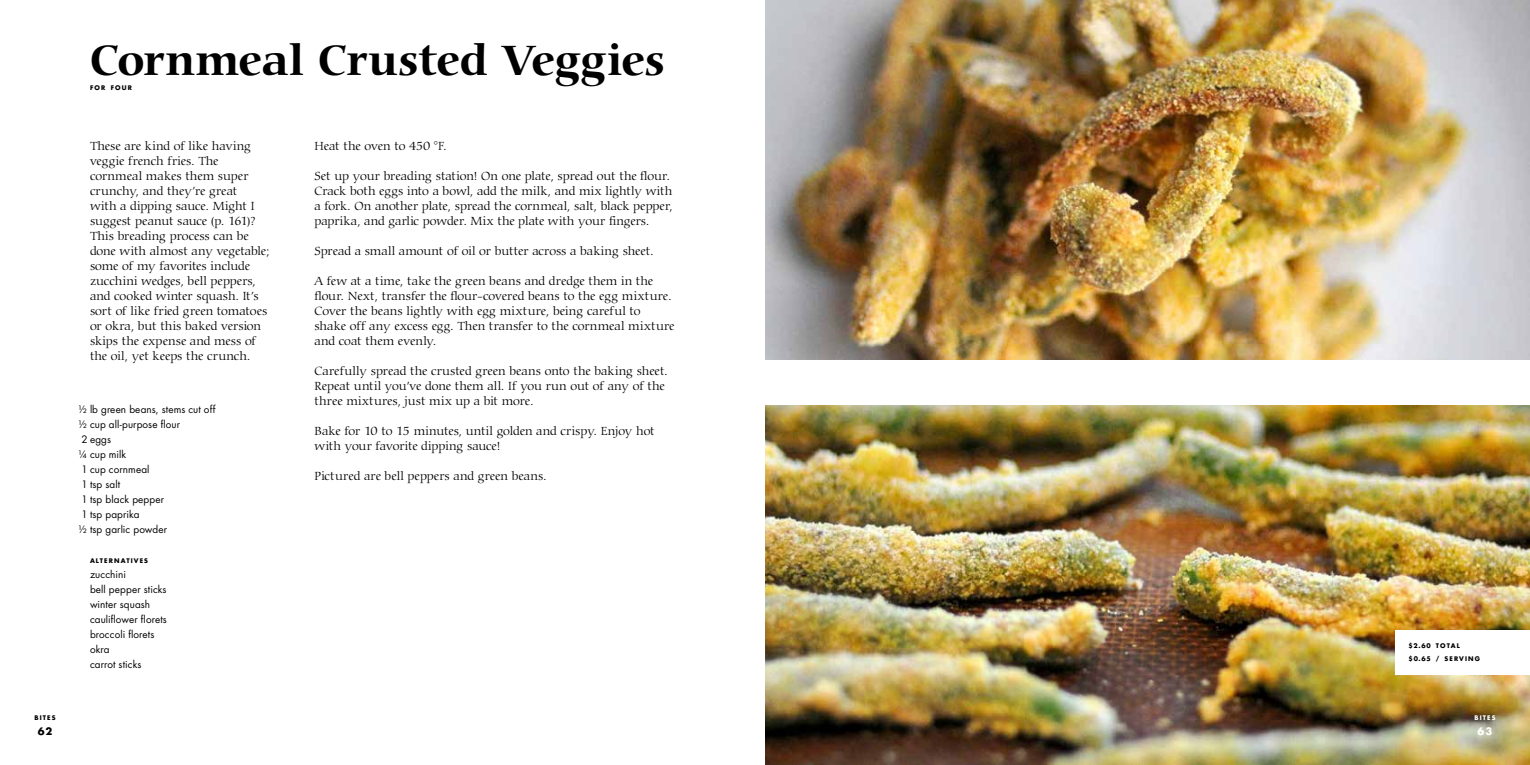
<style>
.page{position:relative;width:1530px;height:765px;background:#fff}
.page>*{position:absolute;margin:0;border:0;box-sizing:border-box;transform-origin:0 0}
.t1{font:700 45px "Carmina BT";letter-spacing:-.015em;color:#000}
.t2{font:300 12.5px/15px "Carmina BT";color:#000}
.t3{font:10px/15px "Futura";letter-spacing:.01em;color:#000}
.t4{font:10px "Futura Bold SC620";color:#fff}
.t5{font:10px "Futura Bold SC620";color:#000}
.t6{font:6.25px/13.1px "Futura Bold SC620";letter-spacing:.175em;color:#000}
.t7{font:6.25px "Futura Bold SC620";letter-spacing:.175em;color:#fff}
</style>
<div class="page">
<img style="left:765px;top:405px;width:765px;height:360px">
<img style="left:765px;top:0;width:765px;height:360px">
<div style="left:1395px;top:630px;width:135px;height:45px;background:#fff"></div>
<p class="t6" style="left:34px;top:711px;width:23px">BITES</p>
<p class="t5" style="left:38px;top:725px;width:16px">62</p>
<h1 class="t1" style="left:90px;top:34px;width:576px">Cornmeal Crusted Veggies</h1>
<p class="t6" style="left:90px;top:81px;width:43px">FOR FOUR</p>
<p class="t2" style="left:90px;top:139px;width:181px">These are kind of like having veggie french fries. The cornmeal makes them super crunchy, and they’re great<br>with a dipping sauce. Might I suggest peanut sauce (p. 161)?<br>This breading process can be done with almost any vegetable; some of my favorites include zucchini wedges, bell peppers, and cooked winter squash. It’s sort of like fried green tomatoes or okra, but this baked version skips the expense and mess of the oil, yet keeps the crunch.</p>
<p class="t3" style="left:78px;top:402px;width:139px">½ lb green beans, stems cut off</p>
<p class="t3" style="left:78px;top:417px;width:103px">½ cup all-purpose flour</p>
<p class="t3" style="left:81px;top:432px;width:31px">2 eggs</p>
<p class="t3" style="left:78px;top:447px;width:49px">¼ cup milk</p>
<p class="t3" style="left:81px;top:462px;width:70px">1 cup cornmeal</p>
<p class="t3" style="left:81px;top:477px;width:40px">1 tsp salt</p>
<p class="t3" style="left:81px;top:492px;width:84px">1 tsp black pepper</p>
<p class="t3" style="left:81px;top:507px;width:60px">1 tsp paprika</p>
<p class="t3" style="left:78px;top:522px;width:90px">½ tsp garlic powder</p>
<p class="t6" style="left:90px;top:554px;width:60px">ALTERNATIVES</p>
<p class="t3" style="left:90px;top:567px;width:78px">zucchini<br>bell pepper sticks winter squash cauliflower florets broccoli florets okra<br>carrot sticks</p>
<p class="t2" style="left:315px;top:139px;width:134px">Heat the oven to 450 °F.</p>
<p class="t2" style="left:315px;top:169px;width:360px">Set up your breading station! On one plate, spread out the flour.<br>Crack both eggs into a bowl, add the milk, and mix lightly with a fork. On another plate, spread the cornmeal, salt, black pepper, paprika, and garlic powder. Mix the plate with your fingers.</p>
<p class="t2" style="left:315px;top:244px;width:341px">Spread a small amount of oil or butter across a baking sheet.</p>
<p class="t2" style="left:315px;top:274px;width:361px">A few at a time, take the green beans and dredge them in the flour. Next, transfer the flour-covered beans to the egg mixture.<br>Cover the beans lightly with egg mixture, being careful to shake off any excess egg. Then transfer to the cornmeal mixture and coat them evenly.</p>
<p class="t2" style="left:315px;top:364px;width:355px">Carefully spread the crusted green beans onto the baking sheet.<br>Repeat until you’ve done them all. If you run out of any of the three mixtures, just mix up a bit more.</p>
<p class="t2" style="left:315px;top:424px;width:342px">Bake for 10 to 15 minutes, until golden and crispy. Enjoy hot with your favorite dipping sauce!</p>
<p class="t2" style="left:315px;top:469px;width:234px">Pictured are bell peppers and green beans.</p>
<p class="t6" style="left:1409px;top:639px;width:73px">$2.60 TOTAL $0.65 / SERVING</p>
<p class="t7" style="left:1474px;top:714px;width:23px">BITES</p>
<p class="t4" style="left:1478px;top:725px;width:16px">63</p>
</div>
